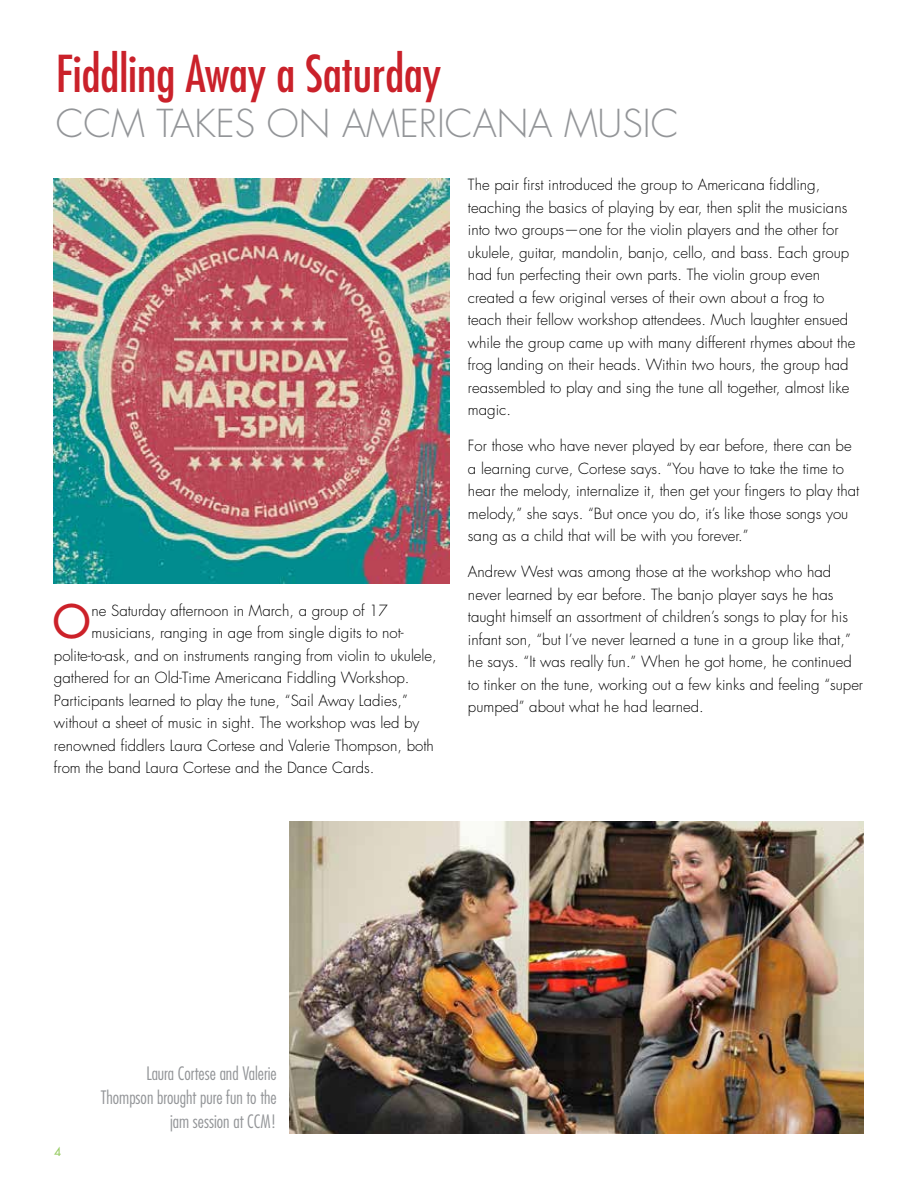
<style>
.page{position:relative;width:918px;height:1188px;background:#fff}
.page>*{position:absolute;margin:0;border:0;box-sizing:border-box;transform-origin:0 0}
.t1{font:condensed 49.5px "Futura Std";color:#ca212a}
.t2{font:500 44.85px "Futura Std";color:#cc2129}
.t3{font:300 37.5px "Futura Std";color:#939598}
.t4{font:300 condensed 18px/24px "Futura Std";color:#939598;text-align:right}
.t5{font:300 15px/22.5px "Futura Std";color:#000}
.t6{font:500 12px "Futura Std";color:#9c6}
</style>
<div class="page">
<img style="left:289px;top:821px;width:575px;height:313px">
<img style="left:54px;top:178px;width:396px;height:405px">
<h1 class="t1" style="left:56px;top:44px;width:387px">Fiddling Away a Saturday</h1>
<h3 class="t3" style="left:56px;top:101px;width:624px">CCM TAKES ON AMERICANA MUSIC</h3>
<h2 class="t2" style="left:53px;top:594px;width:39px">O</h2>
<p class="t5" style="left:92px;top:599px;width:298px">ne Saturday afternoon in March, a group of 17</p>
<p class="t5" style="left:92px;top:622px;width:314px">musicians, ranging in age from single digits to not-</p>
<p class="t5" style="left:54px;top:644px;width:384px">polite-to-ask, and on instruments ranging from violin to ukulele,</p>
<p class="t5" style="left:54px;top:667px;width:357px">gathered for an Old-Time Americana Fiddling Workshop.</p>
<p class="t5" style="left:54px;top:689px;width:355px">Participants learned to play the tune, “Sail Away Ladies,”</p>
<p class="t5" style="left:54px;top:712px;width:367px">without a sheet of music in sight. The workshop was led by</p>
<p class="t5" style="left:54px;top:734px;width:381px">renowned fiddlers Laura Cortese and Valerie Thompson, both</p>
<p class="t5" style="left:54px;top:757px;width:322px">from the band Laura Cortese and the Dance Cards.</p>
<p class="t5" style="left:468px;top:174px;width:389px">The pair first introduced the group to Americana fiddling, teaching the basics of playing by ear, then split the musicians into two groups—one for the violin players and the other for ukulele, guitar, mandolin, banjo, cello, and bass. Each group had fun perfecting their own parts. The violin group even created a few original verses of their own about a frog to teach their fellow workshop attendees. Much laughter ensued while the group came up with many different rhymes about the frog landing on their heads. Within two hours, the group had reassembled to play and sing the tune all together, almost like magic.</p>
<p class="t5" style="left:468px;top:435px;width:393px">For those who have never played by ear before, there can be a learning curve, Cortese says. “You have to take the time to hear the melody, internalize it, then get your fingers to play that melody,” she says. “But once you do, it’s like those songs you sang as a child that will be with you forever.”</p>
<p class="t5" style="left:468px;top:561px;width:397px">Andrew West was among those at the workshop who had never learned by ear before. The banjo player says he has taught himself an assortment of children’s songs to play for his infant son, “but I’ve never learned a tune in a group like that,” he says. “It was really fun.” When he got home, he continued to tinker on the tune, working out a few kinks and feeling “super pumped” about what he had learned.</p>
<p class="t6" style="left:54px;top:1144px;width:8px">4</p>
<p class="t4" style="left:101px;top:1061px;width:177px">Laura Cortese and Valerie<br>Thompson brought pure fun to the jam session at CCM!</p>
</div>
